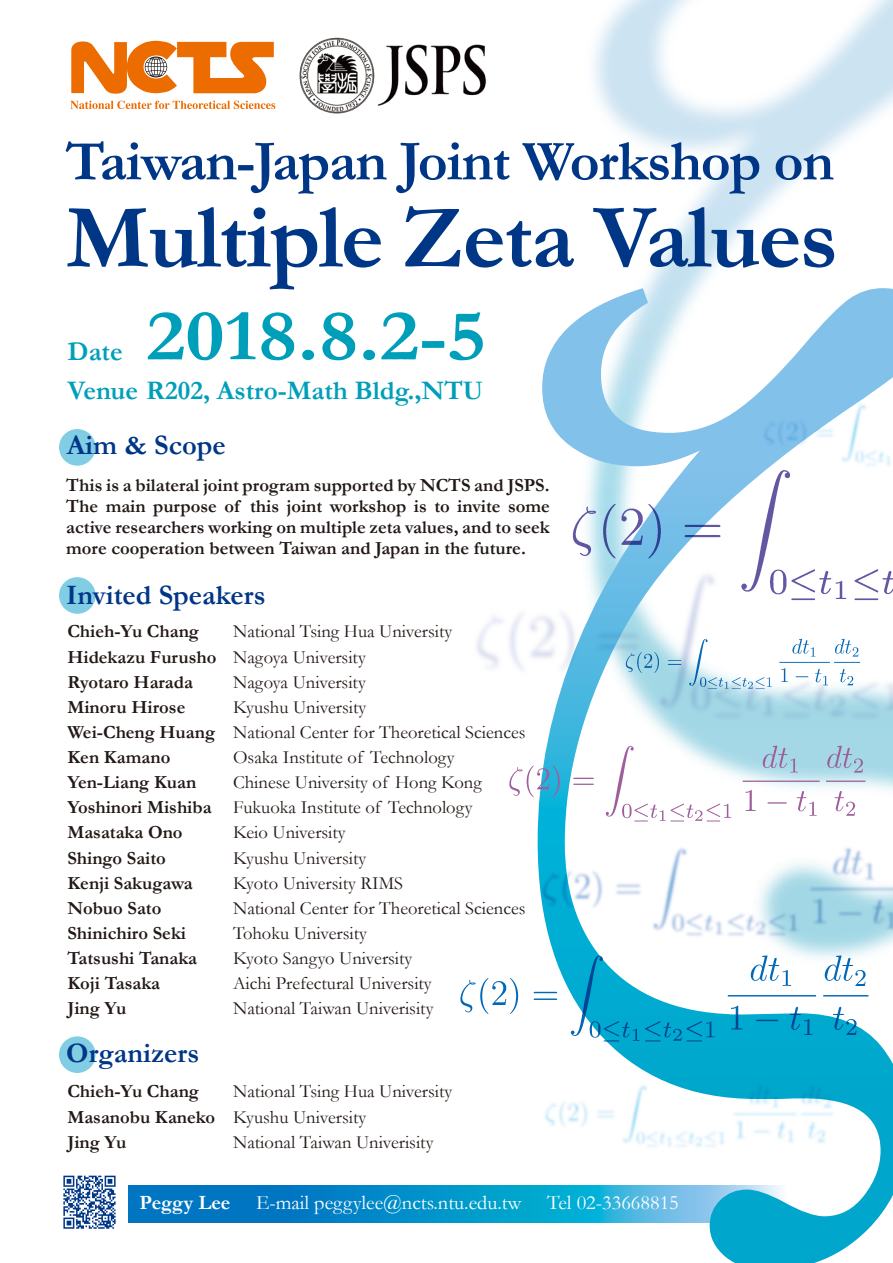
<style>
.page{position:relative;width:893px;height:1263px;background:#fff}
.page>*{position:absolute;margin:0;border:0;box-sizing:border-box;transform-origin:0 0}
.t1{font:700 91.95px "Garamond";letter-spacing:-.02em;color:#003686}
.t2{font:700 73.43px "Garamond";color:#009fb9;scale:1.14 1}
.t3{font:700 57.6px "Garamond";letter-spacing:-.02em;color:#003686}
.t4{font:700 28.42px "Garamond";color:#003686}
.t5{font:700 27px "Garamond";color:#009fb9}
.t6{font:20.4px "Garamond";color:#fff}
.t7{font:700 20.4px "Garamond";color:#fff}
.t8{font:18.6px/25.1px "Garamond";color:#221815}
.t9{font:700 18.6px/20.8px "Garamond";color:#221815;text-align:justify}
.s1{font-weight:700}
</style>
<div class="page">
<div style="left:59px;top:1036px;width:37px;height:37px;background:#81cde4;border-radius:50%"></div>
<div style="left:59px;top:577px;width:37px;height:37px;background:#81cde4;border-radius:50%"></div>
<div style="left:59px;top:429px;width:37px;height:37px;background:#81cde4;border-radius:50%"></div>
<svg style="left:128px;top:1185px;width:410px;height:38px;background:#0085c6"></svg>
<svg style="left:70px;top:101px;width:205px;height:8px"></svg>
<svg style="left:71px;top:41px;width:203px;height:53px"></svg>
<img style="left:63px;top:1175px;width:53px;height:54px">
<img style="left:299px;top:37px;width:188px;height:77px">
<svg style="left:538px;top:288px;width:355px;height:975px"></svg>
<img style="left:460px;top:949px;width:424px;height:100px">
<img style="left:560px;top:460px;width:333px;height:104px">
<img style="left:537px;top:842px;width:356px;height:100px">
<img style="left:541px;top:1082px;width:302px;height:70px">
<img style="left:760px;top:401px;width:133px;height:70px">
<img style="left:476px;top:564px;width:417px;height:166px">
<img style="left:509px;top:741px;width:369px;height:87px">
<h3 class="t3" style="left:66px;top:122px;width:770px">Taiwan-Japan Joint Workshop on</h3>
<h1 class="t1" style="left:66px;top:175px;width:774px">Multiple Zeta Values</h1>
<h2 class="t2" style="left:146px;top:286px;width:300px">2018.8.2-5</h2>
<h3 class="t5" style="left:68px;top:372px;width:417px">Venue R202, Astro-Math Bldg.,NTU</h3>
<h3 class="t5" style="left:68px;top:333px;width:57px">Date</h3>
<h3 class="t4" style="left:67px;top:426px;width:161px">Aim &amp; Scope</h3>
<p class="t9" style="left:66px;top:475px;width:485px">This is a bilateral joint program supported by NCTS and JSPS.<br>The main purpose of this joint workshop is to invite some active researchers working on multiple zeta values, and to seek more cooperation between Taiwan and Japan in the future.</p>
<h3 class="t4" style="left:66px;top:575px;width:201px">Invited Speakers</h3>
<p class="t8" style="left:67px;top:618px;width:386px;text-indent:166px">National Tsing Hua University<br><span class="s1">Hidekazu Furusho</span> Nagoya University<br><span class="s1">Ryotaro Harada</span></p>
<p class="t9" style="left:67px;top:621px;width:133px">Chieh-Yu Chang</p>
<p class="t8" style="left:233px;top:669px;width:134px">Nagoya University</p>
<p class="t8" style="left:67px;top:694px;width:460px;text-indent:166px">Kyushu University<br><span class="s1">Wei-Cheng Huang</span> National Center for Theoretical Sciences<br><span class="s1">Ken Kamano</span></p>
<p class="t9" style="left:67px;top:697px;width:119px">Minoru Hirose</p>
<p class="t8" style="left:233px;top:744px;width:223px">Osaka Institute of Technology</p>
<p class="t8" style="left:67px;top:769px;width:416px;text-indent:166px">Chinese University of Hong Kong<br><span class="s1">Yoshinori Mishiba</span> Fukuoka Institute of Technology<br><span class="s1">Masataka Ono</span></p>
<p class="t9" style="left:67px;top:772px;width:130px">Yen-Liang Kuan</p>
<p class="t8" style="left:233px;top:819px;width:114px">Keio University</p>
<p class="t9" style="left:67px;top:847px;width:100px">Shingo Saito</p>
<p class="t8" style="left:233px;top:845px;width:135px">Kyushu University</p>
<p class="t9" style="left:67px;top:872px;width:127px">Kenji Sakugawa</p>
<p class="t8" style="left:233px;top:870px;width:171px">Kyoto University RIMS</p>
<p class="t9" style="left:67px;top:897px;width:95px">Nobuo Sato</p>
<p class="t8" style="left:233px;top:895px;width:294px">National Center for Theoretical Sciences</p>
<p class="t9" style="left:67px;top:923px;width:120px">Shinichiro Seki</p>
<p class="t8" style="left:233px;top:920px;width:135px">Tohoku University</p>
<p class="t9" style="left:67px;top:948px;width:131px">Tatsushi Tanaka</p>
<p class="t8" style="left:233px;top:945px;width:181px">Kyoto Sangyo University</p>
<p class="t9" style="left:67px;top:973px;width:94px">Koji Tasaka</p>
<p class="t8" style="left:233px;top:970px;width:200px">Aichi Prefectural University</p>
<p class="t9" style="left:67px;top:998px;width:60px">Jing Yu</p>
<p class="t8" style="left:233px;top:995px;width:202px">National Taiwan Univerisity</p>
<h3 class="t4" style="left:66px;top:1033px;width:135px">Organizers</h3>
<p class="t8" style="left:67px;top:1078px;width:386px;text-indent:166px">National Tsing Hua University<br><span class="s1">Masanobu Kaneko</span> Kyushu University<br><span class="s1">Jing Yu</span></p>
<p class="t9" style="left:67px;top:1081px;width:133px">Chieh-Yu Chang</p>
<p class="t8" style="left:233px;top:1129px;width:202px">National Taiwan Univerisity</p>
<p class="t7" style="left:140px;top:1188px;width:92px">Peggy Lee</p>
<p class="t6" style="left:256px;top:1189px;width:424px">E-mail peggylee@ncts.ntu.edu.tw Tel 02-33668815</p>
</div>
